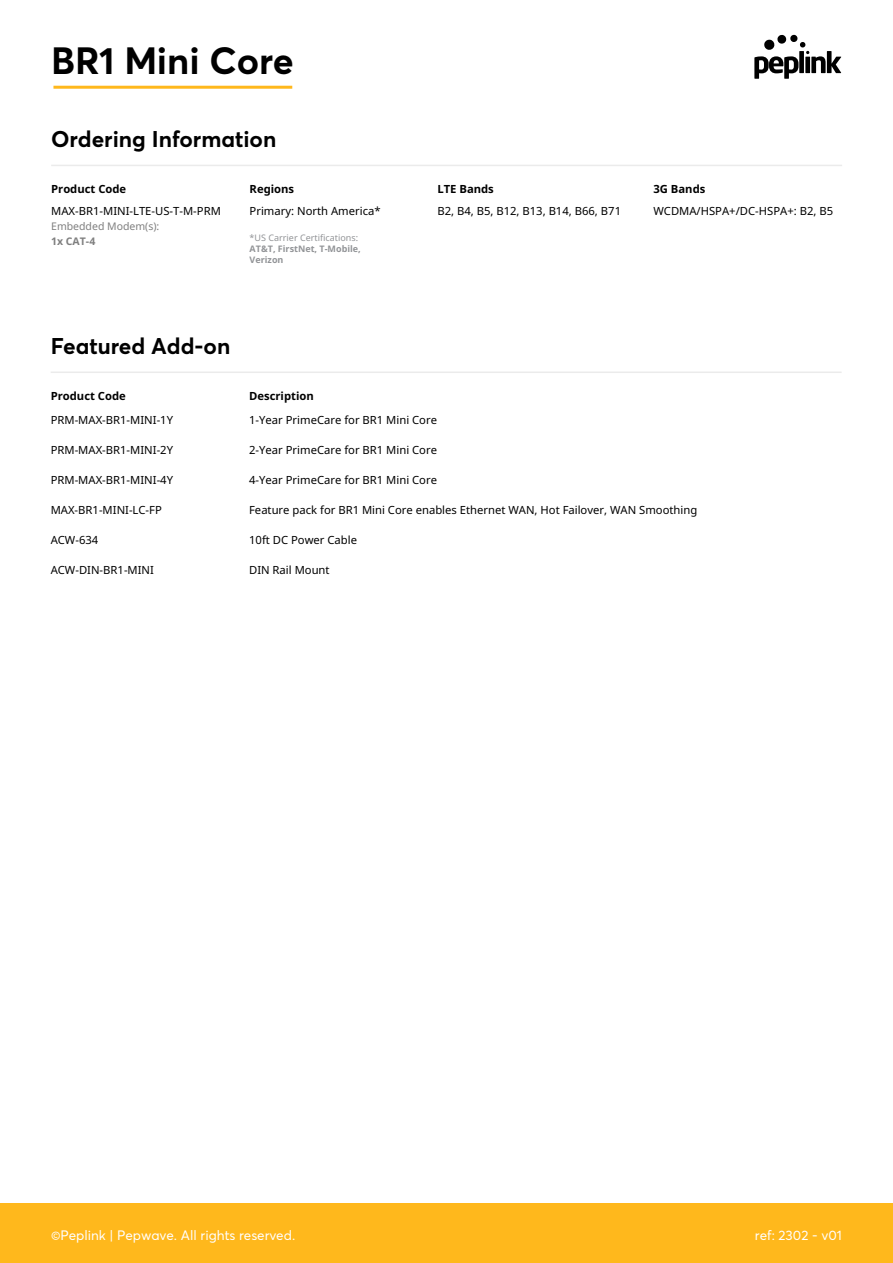
<style>
.page{position:relative;width:893px;height:1263px;background:#fff}
.page>*{position:absolute;margin:0;border:0;box-sizing:border-box;transform-origin:0 0}
.t1{font:700 37.5px "Averta";letter-spacing:-.005em;color:#000}
.t2{font:700 22.5px "Averta";color:#000}
.t3{font:13.5px "Averta";color:#fff}
.t4{font:11.25px "Noto Sans";color:#000}
.t5{font:700 11.25px "Noto Sans";color:#000}
.t6{font:10.5px "Noto Sans";color:#7f7f7f}
.t7{font:700 10.5px "Noto Sans";color:#7f7f7f}
.t8{font:700 9px/10.8px "Noto Sans";color:#929497}
.t9{font:9px "Noto Sans";color:#929497}
</style>
<div class="page">
<div style="left:0;top:1203px;width:893px;height:60px;background:#ffb81c"></div>
<hr style="left:51px;top:371px;width:791px;height:2px;background:#ebebeb">
<hr style="left:51px;top:165px;width:791px;height:1px;background:#ebebeb">
<svg style="left:754px;top:34px;width:87px;height:45px"></svg>
<hr style="left:53px;top:86px;width:239px;height:3px;background:#ffb81c">
<h1 class="t1" style="left:51px;top:37px;width:244px">BR1 Mini Core</h1>
<h2 class="t2" style="left:51px;top:125px;width:227px">Ordering Information</h2>
<p class="t5" style="left:51px;top:183px;width:77px">Product Code</p>
<p class="t5" style="left:250px;top:183px;width:46px">Regions</p>
<p class="t5" style="left:437px;top:183px;width:58px">LTE Bands</p>
<p class="t5" style="left:653px;top:183px;width:53px">3G Bands</p>
<p class="t4" style="left:51px;top:205px;width:171px">MAX-BR1-MINI-LTE-US-T-M-PRM</p>
<p class="t6" style="left:51px;top:221px;width:110px">Embedded Modem(s):</p>
<p class="t7" style="left:51px;top:236px;width:46px">1x CAT-4</p>
<p class="t4" style="left:250px;top:205px;width:132px">Primary: North America*</p>
<p class="t9" style="left:250px;top:233px;width:110px">*US Carrier Certifications:</p>
<p class="t8" style="left:250px;top:243px;width:113px">AT&amp;T, FirstNet, T-Mobile,<br>Verizon</p>
<h2 class="t2" style="left:51px;top:332px;width:181px">Featured Add-on</h2>
<p class="t5" style="left:51px;top:389px;width:77px">Product Code</p>
<p class="t5" style="left:249px;top:389px;width:66px">Description</p>
<p class="t4" style="left:437px;top:205px;width:185px">B2, B4, B5, B12, B13, B14, B66, B71</p>
<p class="t4" style="left:653px;top:205px;width:181px">WCDMA/HSPA+/DC-HSPA+: B2, B5</p>
<p class="t4" style="left:51px;top:413px;width:124px">PRM-MAX-BR1-MINI-1Y</p>
<p class="t4" style="left:51px;top:443px;width:124px">PRM-MAX-BR1-MINI-2Y</p>
<p class="t4" style="left:51px;top:473px;width:124px">PRM-MAX-BR1-MINI-4Y</p>
<p class="t4" style="left:51px;top:503px;width:113px">MAX-BR1-MINI-LC-FP</p>
<p class="t4" style="left:51px;top:533px;width:49px">ACW-634</p>
<p class="t4" style="left:51px;top:563px;width:105px">ACW-DIN-BR1-MINI</p>
<p class="t4" style="left:249px;top:413px;width:189px">1-Year PrimeCare for BR1 Mini Core</p>
<p class="t4" style="left:249px;top:443px;width:189px">2-Year PrimeCare for BR1 Mini Core</p>
<p class="t4" style="left:249px;top:473px;width:189px">4-Year PrimeCare for BR1 Mini Core</p>
<p class="t4" style="left:249px;top:503px;width:450px">Feature pack for BR1 Mini Core enables Ethernet WAN, Hot Failover, WAN Smoothing</p>
<p class="t4" style="left:249px;top:533px;width:109px">10ft DC Power Cable</p>
<p class="t4" style="left:249px;top:563px;width:82px">DIN Rail Mount</p>
<p class="t3" style="left:51px;top:1227px;width:246px">©Peplink | Pepwave. All rights reserved.</p>
<p class="t3" style="left:755px;top:1227px;width:89px">ref: 2302 - v01</p>
</div>
